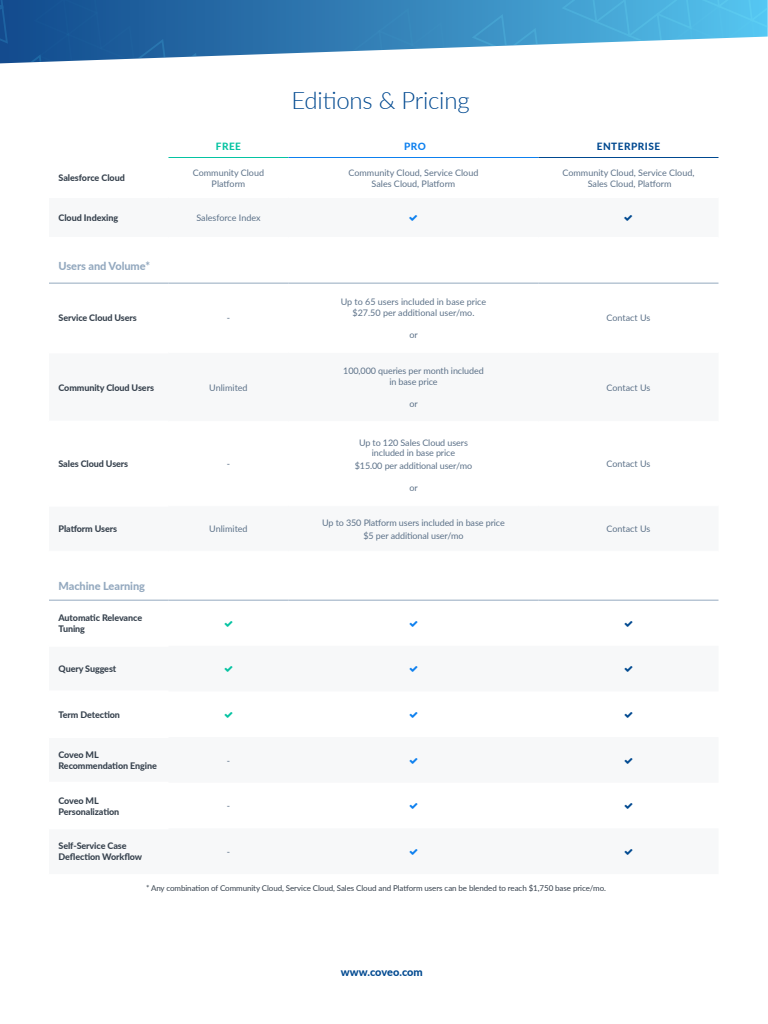
<style>
.page{position:relative;width:768px;height:1024px;background:#fff}
.page>*{position:absolute;margin:0;border:0;box-sizing:border-box;transform-origin:0 0}
.t1{font:300 24px "Lato";letter-spacing:-.01em;color:#004990}
.t2{font:800 11px "Lato";letter-spacing:-.005em;color:#94a9bf}
.t3{font:800 11px "Lato";letter-spacing:-.005em;color:#004990}
.t4{font:800 10px "Lato";letter-spacing:.05em;color:#004990}
.t5{font:800 10px "Lato";color:#05c3a2}
.t6{font:800 10px "Lato";color:#0d80ef}
.t7{font:9px/10.8px "Lato";letter-spacing:-.005em;color:#5d7289;text-align:center}
.t8{font:800 9px/10.8px "Lato";letter-spacing:-.01em;color:#37424e}
.t9{font:8px "Lato";letter-spacing:-.01em;color:#37424e}
</style>
<div class="page">
<hr style="left:49px;top:600px;width:119px;height:1px;background:#94a9bf">
<hr style="left:168px;top:600px;width:120px;height:1px;background:#94a9bf">
<hr style="left:288px;top:600px;width:250px;height:1px;background:#94a9bf">
<hr style="left:538px;top:600px;width:180px;height:1px;background:#94a9bf">
<svg style="left:0;top:0;width:768px;height:284px"></svg>
<h1 class="t1" style="left:292px;top:84px;width:180px">Editions &amp; Pricing</h1>
<p class="t5" style="left:216px;top:138px;width:27px">FREE</p>
<p class="t6" style="left:404px;top:138px;width:23px">PRO</p>
<p class="t4" style="left:597px;top:138px;width:65px">ENTERPRISE</p>
<p class="t8" style="left:58px;top:172px;width:68px">Salesforce Cloud</p>
<p class="t7" style="left:193px;top:167px;width:73px">Community Cloud<br>Platform</p>
<p class="t7" style="left:349px;top:167px;width:131px">Community Cloud, Service Cloud<br>Sales Cloud, Platform</p>
<p class="t7" style="left:563px;top:167px;width:133px">Community Cloud, Service Cloud,<br>Sales Cloud, Platform</p>
<p class="t8" style="left:58px;top:212px;width:61px">Cloud Indexing</p>
<p class="t7" style="left:196px;top:212px;width:66px">Salesforce Index</p>
<p class="t2" style="left:58px;top:258px;width:93px">Users and Volume*</p>
<p class="t8" style="left:58px;top:312px;width:80px">Service Cloud Users</p>
<p class="t7" style="left:227px;top:312px;width:5px">-</p>
<p class="t7" style="left:341px;top:296px;width:147px">Up to 65 users included in base price $27.50 per additional user/mo.</p>
<p class="t7" style="left:409px;top:329px;width:10px">or</p>
<p class="t7" style="left:607px;top:312px;width:45px">Contact Us</p>
<p class="t8" style="left:58px;top:382px;width:97px">Community Cloud Users</p>
<p class="t7" style="left:209px;top:382px;width:40px">Unlimited</p>
<p class="t7" style="left:343px;top:365px;width:142px">100,000 queries per month included in base price</p>
<p class="t7" style="left:409px;top:398px;width:10px">or</p>
<p class="t7" style="left:607px;top:382px;width:45px">Contact Us</p>
<p class="t8" style="left:59px;top:458px;width:71px">Sales Cloud Users</p>
<p class="t7" style="left:227px;top:458px;width:5px">-</p>
<p class="t7" style="left:359px;top:437px;width:110px">Up to 120 Sales Cloud users included in base price</p>
<p class="t7" style="left:355px;top:460px;width:119px">$15.00 per additional user/mo</p>
<p class="t7" style="left:409px;top:482px;width:10px">or</p>
<p class="t7" style="left:607px;top:458px;width:45px">Contact Us</p>
<p class="t8" style="left:59px;top:523px;width:60px">Platform Users</p>
<p class="t7" style="left:209px;top:523px;width:40px">Unlimited</p>
<p class="t7" style="left:322px;top:516px;width:184px;line-height:12.8px">Up to 350 Platform users included in base price $5 per additional user/mo</p>
<p class="t7" style="left:607px;top:523px;width:45px">Contact Us</p>
<p class="t2" style="left:58px;top:578px;width:88px">Machine Learning</p>
<p class="t8" style="left:58px;top:612px;width:85px">Automatic Relevance<br>Tuning</p>
<p class="t8" style="left:59px;top:663px;width:59px">Query Suggest</p>
<p class="t8" style="left:59px;top:709px;width:63px">Term Detection</p>
<p class="t8" style="left:59px;top:749px;width:100px">Coveo ML<br>Recommendation Engine</p>
<p class="t7" style="left:227px;top:754px;width:5px">-</p>
<p class="t8" style="left:59px;top:795px;width:62px">Coveo ML<br>Personalization</p>
<p class="t7" style="left:227px;top:800px;width:5px">-</p>
<p class="t8" style="left:59px;top:840px;width:85px">Self-Service Case<br>Deflection Workflow</p>
<p class="t7" style="left:227px;top:846px;width:5px">-</p>
<p class="t9" style="left:146px;top:883px;width:462px">* Any combination of Community Cloud, Service Cloud, Sales Cloud and Platform users can be blended to reach $1,750 base price/mo.</p>
<p class="t3" style="left:341px;top:964px;width:83px">www.coveo.com</p>
</div>
